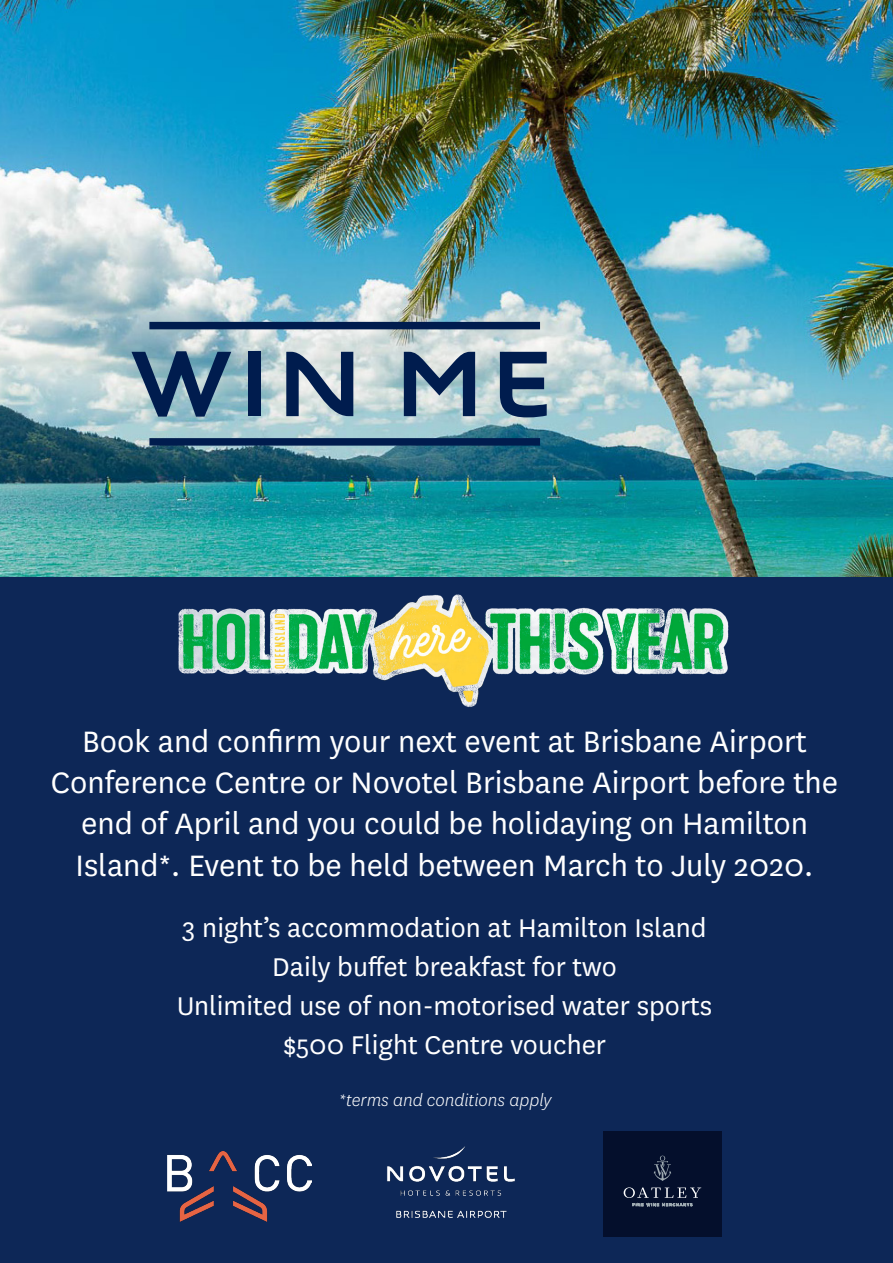
<style>
.page{position:relative;width:893px;height:1263px;background:#fff}
.page>*{position:absolute;margin:0;border:0;box-sizing:border-box;transform-origin:0 0}
.t1{font:500 99px "Novotype";color:#001c4e}
.t2{font:34.5px/41.4px "National";color:#fff;text-align:center}
.t3{font:30px "National";color:#fff}
.t4{font:italic 300 19.5px "National";color:#fff}
</style>
<div class="page">
<div style="left:0;top:576px;width:893px;height:687px;background:#0d2757"></div>
<img style="left:0;top:0;width:893px;height:576px">
<div style="left:149px;top:438px;width:391px;height:8px;background:#001c4e"></div>
<div style="left:149px;top:322px;width:391px;height:7px;background:#001c4e"></div>
<img style="left:167px;top:1151px;width:144px;height:71px">
<img style="left:386px;top:1140px;width:130px;height:87px">
<div style="left:603px;top:1131px;width:119px;height:105px;background:#040f2c"></div>
<svg style="left:624px;top:1187px;width:77px;height:19px"></svg>
<svg style="left:654px;top:1156px;width:17px;height:25px"></svg>
<img style="left:138px;top:446px;width:625px;height:373px">
<p class="t1" style="left:128px;top:324px;width:431px">WIN ME</p>
<p class="t2" style="left:82px;top:719px;width:726px">Book and confirm your next event at Brisbane Airport</p>
<p class="t2" style="left:51px;top:760px;width:789px">Conference Centre or Novotel Brisbane Airport before the end of April and you could be holidaying on Hamilton</p>
<p class="t2" style="left:76px;top:843px;width:740px">Island*. Event to be held between March to July 2020.</p>
<p class="t3" style="left:183px;top:908px;width:526px">3 night’s accommodation at Hamilton Island</p>
<p class="t3" style="left:272px;top:947px;width:346px">Daily buffet breakfast for two</p>
<p class="t3" style="left:177px;top:986px;width:537px">Unlimited use of non-motorised water sports</p>
<p class="t3" style="left:283px;top:1025px;width:325px">$500 Flight Centre voucher</p>
<p class="t4" style="left:339px;top:1088px;width:214px">*terms and conditions apply</p>
</div>
